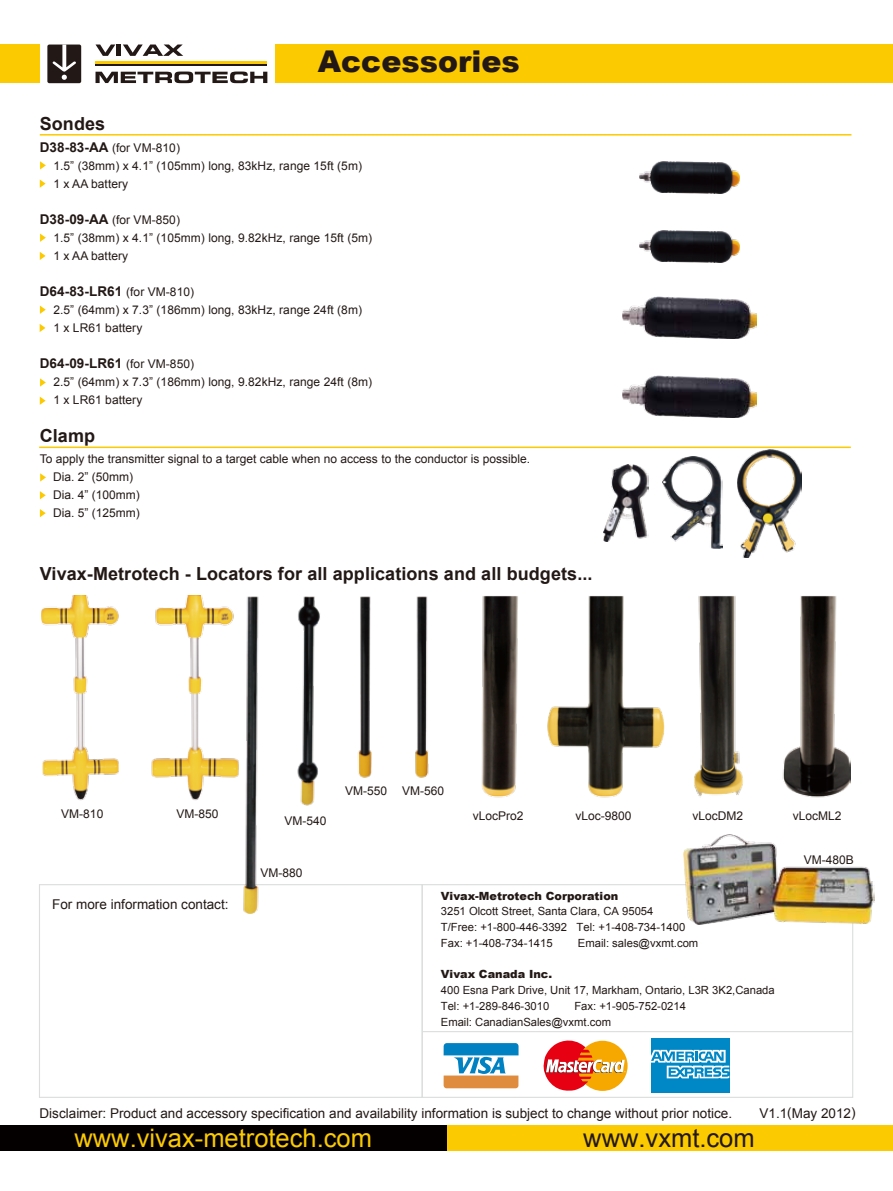
<style>
.page{position:relative;width:893px;height:1191px;background:#fff}
.page>*{position:absolute;margin:0;border:0;box-sizing:border-box;transform-origin:0 0}
.t1{font:900 30px "Arial";color:#221815}
.t2{font:25.5px "Arial";color:#fcca00}
.t3{font:25.5px "Arial";color:#221815}
.t4{font:700 18px "Arial";letter-spacing:.005em;color:#221815}
.t5{font:13.5px "Arial";color:#221815}
.t6{font:700 13.5px "Arial";letter-spacing:.005em;color:#221815}
.t7{font:12px/18px "Arial";letter-spacing:.005em;color:#221815}
.t8{font:11.25px/15.8px "Arial";color:#221815}
.t9{font:900 11.25px "Arial";color:#221815}
.s1{font-weight:700;font-size:13.5px}
.s2{font-weight:400;font-size:12px}
</style>
<div class="page">
<hr style="left:40px;top:134px;width:811px;height:1px;background:#fcca00">
<img style="left:623px;top:296px;width:133px;height:43px">
<img style="left:623px;top:375px;width:133px;height:43px">
<img style="left:640px;top:161px;width:100px;height:33px">
<img style="left:640px;top:230px;width:100px;height:33px">
<hr style="left:39px;top:446px;width:812px;height:2px;background:#fcca00">
<svg style="left:40px;top:161px;width:6px;height:8px"></svg>
<svg style="left:40px;top:179px;width:6px;height:9px"></svg>
<svg style="left:40px;top:233px;width:6px;height:9px"></svg>
<svg style="left:40px;top:252px;width:6px;height:8px"></svg>
<svg style="left:40px;top:378px;width:6px;height:8px"></svg>
<svg style="left:40px;top:396px;width:6px;height:9px"></svg>
<svg style="left:40px;top:305px;width:6px;height:9px"></svg>
<svg style="left:40px;top:324px;width:5px;height:8px"></svg>
<svg style="left:40px;top:473px;width:6px;height:8px"></svg>
<svg style="left:40px;top:491px;width:6px;height:8px"></svg>
<svg style="left:40px;top:509px;width:6px;height:8px"></svg>
<svg style="left:96px;top:62px;width:171px;height:3px"></svg>
<hr style="left:96px;top:65px;width:171px;height:1px;background:#221815">
<svg style="left:96px;top:45px;width:19px;height:11px"></svg>
<hr style="left:117px;top:45px;width:4px;height:11px;background:#221815">
<svg style="left:123px;top:45px;width:60px;height:11px"></svg>
<svg style="left:96px;top:72px;width:171px;height:11px"></svg>
<div style="left:47px;top:45px;width:34px;height:38px;background:#221815;border-radius:2px"></div>
<svg style="left:53px;top:45px;width:23px;height:35px"></svg>
<div style="left:0;top:44px;width:40px;height:39px;background:#fcca00"></div>
<div style="left:275px;top:44px;width:618px;height:39px;background:#fcca00"></div>
<div style="left:434px;top:1124px;width:459px;height:26px;background:#fcca00"></div>
<div style="left:0;top:1124px;width:446px;height:26px;background:#040000"></div>
<svg style="left:441px;top:1040px;width:80px;height:51px"></svg>
<svg style="left:444px;top:1043px;width:74px;height:45px"></svg>
<svg style="left:543px;top:1040px;width:83px;height:51px"></svg>
<div style="left:651px;top:1038px;width:78px;height:54px;background:#0088c6"></div>
<svg style="left:651px;top:1049px;width:79px;height:29px"></svg>
<hr style="left:422px;top:1031px;width:431px;height:1px;background:#dcdddd">
<img style="left:603px;top:465px;width:45px;height:76px">
<img style="left:663px;top:456px;width:60px;height:92px">
<img style="left:737px;top:449px;width:65px;height:108px">
<img style="left:42px;top:595px;width:808px;height:318px">
<img style="left:684px;top:835px;width:190px;height:89px">
<h1 class="t1" style="left:318px;top:40px;width:203px">Accessories</h1>
<h3 class="t4" style="left:40px;top:111px;width:67px">Sondes</h3>
<p class="t7" style="left:53px;top:139px;width:310px;text-indent:-14px"><span class="s1">D38-83-AA</span> (for VM-810)<br>1.5” (38mm) x 4.1” (105mm) long, 83kHz, range 15ft (5m)<br>1 x AA battery</p>
<p class="t7" style="left:53px;top:211px;width:320px;text-indent:-14px"><span class="s1">D38-09-AA</span> (for VM-850)<br>1.5” (38mm) x 4.1” (105mm) long, 9.82kHz, range 15ft (5m)<br>1 x AA battery</p>
<p class="t6" style="left:40px;top:282px;width:156px">D64-83-LR61 <span class="s2">(for VM-810)</span></p>
<p class="t7" style="left:53px;top:301px;width:310px">2.5” (64mm) x 7.3” (186mm) long, 83kHz, range 24ft (8m)<br>1 x LR61 battery</p>
<p class="t6" style="left:40px;top:354px;width:156px">D64-09-LR61 <span class="s2">(for VM-850)</span></p>
<p class="t7" style="left:53px;top:373px;width:320px">2.5” (64mm) x 7.3” (186mm) long, 9.82kHz, range 24ft (8m)<br>1 x LR61 battery</p>
<h3 class="t4" style="left:40px;top:424px;width:57px">Clamp</h3>
<p class="t7" style="left:53px;top:450px;width:478px;text-indent:-13px">To apply the transmitter signal to a target cable when no access to the conductor is possible.<br>Dia. 2” (50mm)<br>Dia. 4” (100mm)<br>Dia. 5” (125mm)</p>
<h3 class="t4" style="left:40px;top:561px;width:554px">Vivax-Metrotech - Locators for all applications and all budgets...</h3>
<p class="t7" style="left:345px;top:782px;width:101px">VM-550 VM-560</p>
<p class="t7" style="left:61px;top:805px;width:44px">VM-810</p>
<p class="t7" style="left:176px;top:805px;width:44px">VM-850</p>
<p class="t7" style="left:473px;top:806px;width:52px">vLocPro2</p>
<p class="t7" style="left:575px;top:806px;width:58px">vLoc-9800</p>
<p class="t7" style="left:692px;top:806px;width:52px">vLocDM2</p>
<p class="t7" style="left:793px;top:806px;width:50px">vLocML2</p>
<p class="t7" style="left:284px;top:812px;width:44px">VM-540</p>
<p class="t5" style="left:52px;top:895px;width:178px">For more information contact:</p>
<p class="t7" style="left:260px;top:863px;width:44px">VM-880</p>
<p class="t9" style="left:441px;top:887px;width:179px">Vivax-Metrotech Corporation</p>
<p class="t8" style="left:441px;top:903px;width:246px">3251 Olcott Street, Santa Clara, CA 95054<br>T/Free: +1-800-446-3392 Tel: +1-408-734-1400<br>Fax: +1-408-734-1415</p>
<p class="t8" style="left:578px;top:935px;width:122px">Email: sales@vxmt.com</p>
<p class="t9" style="left:441px;top:966px;width:113px">Vivax Canada Inc.</p>
<p class="t8" style="left:441px;top:982px;width:335px">400 Esna Park Drive, Unit 17, Markham, Ontario, L3R 3K2,Canada<br>Tel: +1-289-846-3010</p>
<p class="t8" style="left:441px;top:998px;width:247px;text-indent:134px">Fax: +1-905-752-0214<br>Email: CanadianSales@vxmt.com</p>
<p class="t7" style="left:804px;top:850px;width:52px">VM-480B</p>
<p class="t5" style="left:40px;top:1104px;width:694px">Disclaimer: Product and accessory specification and availability information is subject to change without prior notice.</p>
<p class="t5" style="left:759px;top:1104px;width:98px">V1.1(May 2012)</p>
<h2 class="t2" style="left:74px;top:1120px;width:299px">www.vivax-metrotech.com</h2>
<h2 class="t3" style="left:583px;top:1120px;width:173px">www.vxmt.com</h2>
</div>
